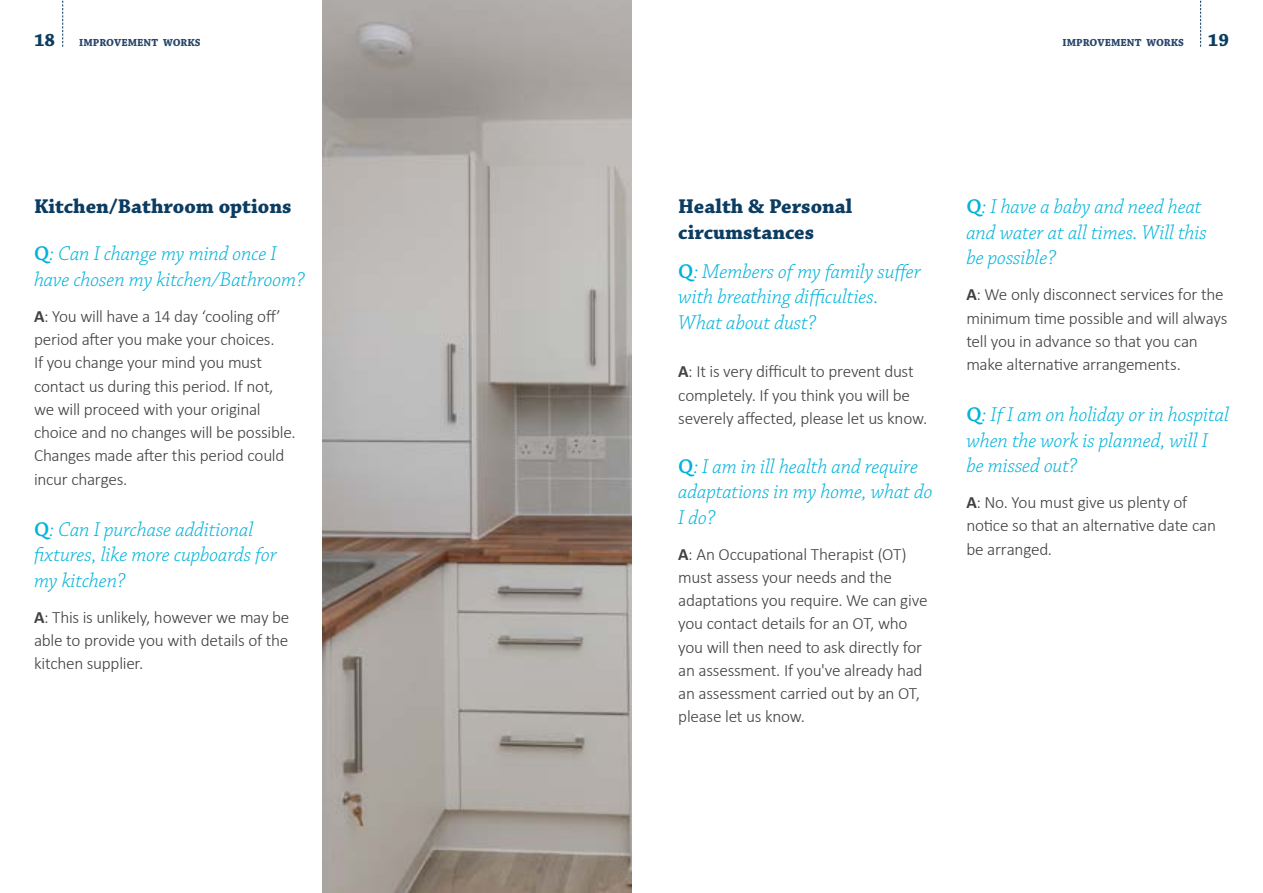
<style>
.page{position:relative;width:1263px;height:893px;background:#fff}
.page>*{position:absolute;margin:0;border:0;box-sizing:border-box;transform-origin:0 0}
.t1{font:italic 300 21px/25.5px "Chaparral Pro";letter-spacing:-.005em;color:#00b3da}
.t2{font:700 21px/25.5px "Chaparral Pro";color:#0b3c61}
.t3{font:700 18.9px "Chaparral Pro";color:#0b3c61}
.t4{font:300 17.25px/23.2px "Calibri";letter-spacing:-.015em;color:#414042}
.t5{font:700 10.8px "Chaparral Pro";color:#28476b}
.s1{font-weight:600;font-style:normal}
.s2{font-weight:700}
</style>
<div class="page">
<img style="left:322px;top:0;width:309px;height:893px">
<svg style="left:62px;top:0;width:1px;height:47px"></svg>
<svg style="left:1200px;top:0;width:1px;height:47px"></svg>
<p class="t3" style="left:34px;top:29px;width:23px">18</p>
<p class="t5" style="left:79px;top:36px;width:123px">IMPROVEMENT WORKS</p>
<p class="t5" style="left:1062px;top:36px;width:123px">IMPROVEMENT WORKS</p>
<p class="t3" style="left:1208px;top:29px;width:23px">19</p>
<p class="t2" style="left:34px;top:194px;width:259px">Kitchen/Bathroom options</p>
<p class="t1" style="left:34px;top:242px;width:272px"><span class="s1">Q</span>: Can I change my mind once I have chosen my kitchen/Bathroom?</p>
<p class="t4" style="left:34px;top:304px;width:263px"><span class="s2">A</span>: You will have a 14 day ‘cooling off’ period after you make your choices.<br>If you change your mind you must contact us during this period. If not, we will proceed with your original choice and no changes will be possible.<br>Changes made after this period could incur charges.</p>
<p class="t1" style="left:34px;top:517px;width:244px"><span class="s1">Q</span>: Can I purchase additional fixtures, like more cupboards for my kitchen?</p>
<p class="t4" style="left:34px;top:605px;width:257px;text-align:justify"><span class="s2">A</span>: This is unlikely, however we may be able to provide you with details of the kitchen supplier.</p>
<p class="t2" style="left:678px;top:194px;width:176px">Health &amp; Personal circumstances</p>
<p class="t1" style="left:678px;top:259px;width:244px"><span class="s1">Q</span>: Members of my family suffer with breathing difficulties.<br>What about dust?</p>
<p class="t4" style="left:678px;top:360px;width:251px"><span class="s2">A</span>: It is very difficult to prevent dust completely. If you think you will be severely affected, please let us know.</p>
<p class="t1" style="left:678px;top:454px;width:256px"><span class="s1">Q</span>: I am in ill health and require adaptations in my home, what do<br>I do?</p>
<p class="t4" style="left:678px;top:542px;width:251px"><span class="s2">A</span>: An Occupational Therapist (OT) must assess your needs and the adaptations you require. We can give you contact details for an OT, who you will then need to ask directly for an assessment. If you've already had an assessment carried out by an OT, please let us know.</p>
<p class="t1" style="left:966px;top:195px;width:242px"><span class="s1">Q</span>: I have a baby and need heat and water at all times. Will this be possible?</p>
<p class="t4" style="left:966px;top:283px;width:263px"><span class="s2">A</span>: We only disconnect services for the minimum time possible and will always tell you in advance so that you can make alternative arrangements.</p>
<p class="t1" style="left:966px;top:403px;width:264px"><span class="s1">Q</span>: If I am on holiday or in hospital when the work is planned, will I be missed out?</p>
<p class="t4" style="left:966px;top:491px;width:251px"><span class="s2">A</span>: No. You must give us plenty of notice so that an alternative date can be arranged.</p>
</div>
